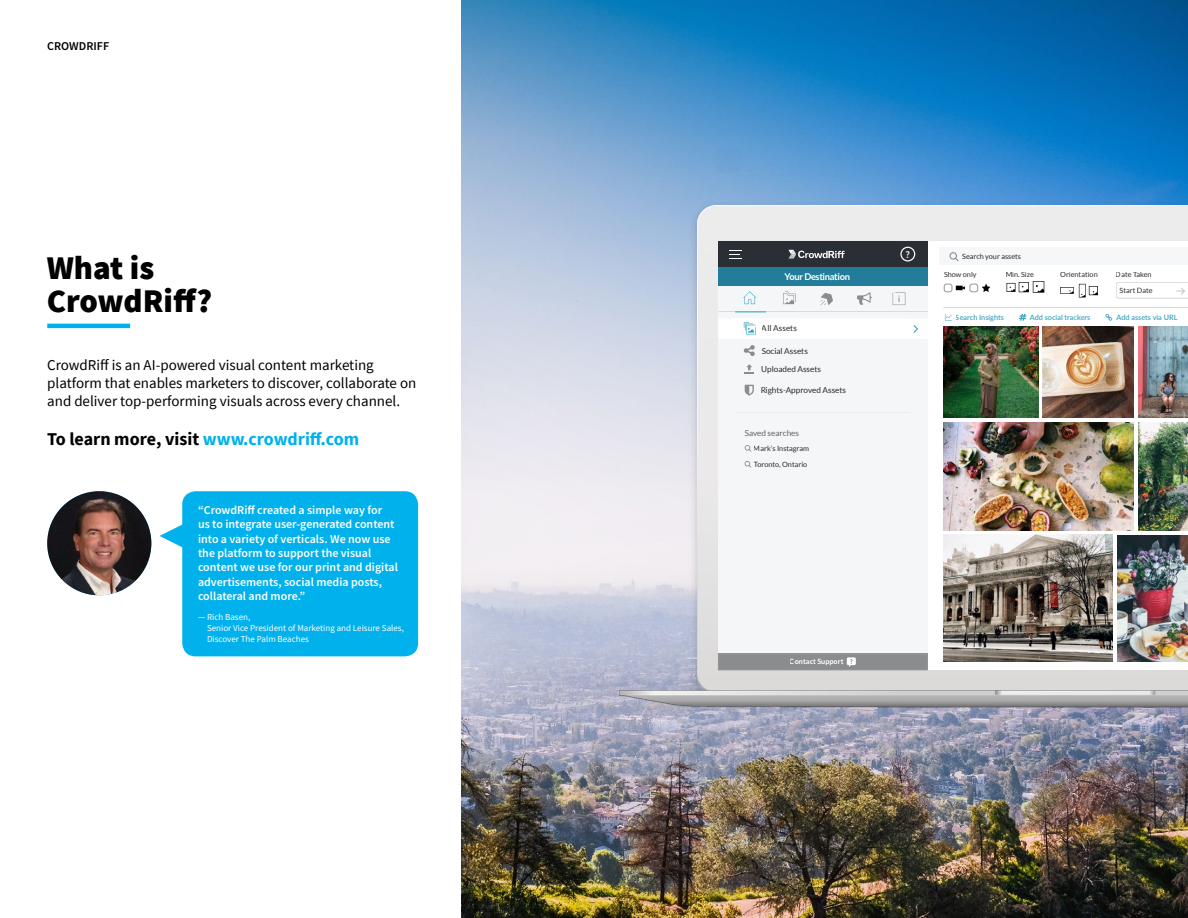
<style>
.page{position:relative;width:1188px;height:918px;background:#fff}
.page>*{position:absolute;margin:0;border:0;box-sizing:border-box;transform-origin:0 0}
.t1{font:900 33px/32.8px "Source Sans Pro";color:#000}
.t2{font:700 18px "Source Sans Pro";color:#000}
.t3{font:15px/18px "Source Sans Pro";color:#000}
.t4{font:600 12px/14.4px "Source Sans Pro";color:#fff}
.t5{font:600 12px "Source Sans Pro";color:#000}
.t6{font:700 9.45px "Lato";letter-spacing:-.04em;color:#fff}
.t7{font:9px/11.1px "Source Sans Pro";color:#fff}
.t8{font:8.25px "Lato";color:#282828}
.t9{font:8.25px "Lato";color:#626365}
.t10{font:7.35px "Lato";color:#282828}
.t11{font:700 7.35px "Lato";color:#fff}
.t12{font:7.2px "Lato";color:#282828}
.t13{font:600 7.2px "Lato";color:#36a3bf}
.s1{color:#00b1eb}
</style>
<div class="page">
<img style="left:462px;top:0;width:726px;height:918px">
<img style="left:655px;top:183px;width:533px;height:493px">
<svg style="left:697px;top:205px;width:491px;height:471px;background:#e8e8e9"></svg>
<img style="left:597px;top:676px;width:591px;height:68px">
<div style="left:718px;top:241px;width:470px;height:429px;background:#fff"></div>
<div style="left:718px;top:261px;width:210px;height:396px;background:#f4f6f8"></div>
<img style="left:944px;top:535px;width:169px;height:126px">
<img style="left:1117px;top:536px;width:71px;height:126px">
<img style="left:1138px;top:423px;width:50px;height:107px">
<img style="left:944px;top:423px;width:190px;height:107px">
<img style="left:1138px;top:327px;width:50px;height:90px">
<img style="left:944px;top:327px;width:94px;height:90px">
<img style="left:1043px;top:327px;width:91px;height:90px">
<div style="left:718px;top:241px;width:210px;height:27px;background:#2a2e35"></div>
<svg style="left:788px;top:250px;width:57px;height:9px"></svg>
<svg style="left:729px;top:250px;width:13px;height:9px"></svg>
<div style="left:718px;top:654px;width:210px;height:16px;background:#8a8c90"></div>
<svg style="left:847px;top:657px;width:9px;height:10px"></svg>
<hr style="left:719px;top:312px;width:209px;height:1px;background:#969595">
<div style="left:719px;top:319px;width:208px;height:19px;background:#fff"></div>
<svg style="left:744px;top:345px;width:11px;height:11px"></svg>
<svg style="left:745px;top:385px;width:9px;height:11px"></svg>
<hr style="left:736px;top:312px;width:30px;height:1px;background:#32a4bf">
<svg style="left:820px;top:293px;width:13px;height:13px"></svg>
<svg style="left:783px;top:291px;width:13px;height:13px"></svg>
<svg style="left:857px;top:292px;width:15px;height:13px"></svg>
<svg style="left:893px;top:292px;width:12px;height:13px"></svg>
<svg style="left:744px;top:364px;width:10px;height:10px"></svg>
<svg style="left:743px;top:291px;width:13px;height:13px"></svg>
<hr style="left:736px;top:413px;width:174px;height:1px;background:#979797">
<svg style="left:745px;top:445px;width:6px;height:7px"></svg>
<svg style="left:745px;top:461px;width:6px;height:7px"></svg>
<svg style="left:945px;top:314px;width:7px;height:7px"></svg>
<hr style="left:944px;top:307px;width:244px;height:1px;background:#979797">
<svg style="left:1116px;top:282px;width:72px;height:16px"></svg>
<svg style="left:1060px;top:284px;width:38px;height:13px"></svg>
<div style="left:939px;top:247px;width:249px;height:18px;background:#f5f7f9"></div>
<svg style="left:950px;top:252px;width:9px;height:9px"></svg>
<svg style="left:956px;top:286px;width:9px;height:4px"></svg>
<div style="left:944px;top:284px;width:8px;height:8px;border:1px solid #979797;border-radius:2px"></div>
<div style="left:970px;top:284px;width:8px;height:8px;border:1px solid #979797;border-radius:2px"></div>
<svg style="left:982px;top:284px;width:8px;height:8px"></svg>
<svg style="left:1007px;top:281px;width:37px;height:12px"></svg>
<svg style="left:1019px;top:314px;width:8px;height:7px"></svg>
<svg style="left:1105px;top:314px;width:7px;height:7px"></svg>
<div style="left:718px;top:268px;width:210px;height:18px;background:#217d99"></div>
<div style="left:900px;top:247px;width:15px;height:15px;border:1px solid #fff;border-radius:50%"></div>
<hr style="left:47px;top:324px;width:83px;height:4px;background:#00b1eb">
<div style="left:182px;top:491px;width:236px;height:165px;background:#00b1eb;border-radius:13px"></div>
<svg style="left:160px;top:524px;width:23px;height:24px"></svg>
<img style="left:47px;top:491px;width:104px;height:104px;border-radius:52px">
<p class="t5" style="left:47px;top:38px;width:63px">CROWDRIFF</p>
<h1 class="t1" style="left:47px;top:251px;width:167px">What is<br>CrowdRiff?</h1>
<p class="t3" style="left:47px;top:356px;width:371px">CrowdRiff is an AI-powered visual content marketing platform that enables marketers to discover, collaborate on and deliver top-performing visuals across every channel.</p>
<h2 class="t2" style="left:47px;top:427px;width:313px">To learn more, visit <span class="s1">www.crowdriff.com</span></h2>
<p class="t4" style="left:198px;top:502px;width:201px">“CrowdRiff created a simple way for<br>us to integrate user-generated content into a variety of verticals. We now use the platform to support the visual content we use for our print and digital advertisements, social media posts, collateral and more.”</p>
<p class="t7" style="left:207px;top:611px;width:198px;text-indent:-9px">— Rich Basen,<br>Senior Vice President of Marketing and Leisure Sales,<br>Discover The Palm Beaches</p>
<p class="t6" style="left:785px;top:271px;width:67px">Your Destination</p>
<p class="t8" style="left:762px;top:324px;width:36px">All Assets</p>
<p class="t8" style="left:762px;top:346px;width:48px">Social Assets</p>
<p class="t8" style="left:761px;top:365px;width:61px">Uploaded Assets</p>
<p class="t8" style="left:760px;top:386px;width:87px">Rights-Approved Assets</p>
<p class="t9" style="left:745px;top:429px;width:56px">Saved searches</p>
<p class="t10" style="left:754px;top:444px;width:57px">Mark’s Instagram</p>
<p class="t10" style="left:754px;top:460px;width:55px">Toronto, Ontario</p>
<p class="t6" style="left:906px;top:249px;width:5px">?</p>
<p class="t12" style="left:962px;top:253px;width:60px">Search your assets</p>
<p class="t12" style="left:944px;top:271px;width:34px">Show only</p>
<p class="t12" style="left:1005px;top:271px;width:30px">Min. Size</p>
<p class="t13" style="left:1030px;top:312px;width:62px">Add social trackers</p>
<p class="t13" style="left:1116px;top:312px;width:63px">Add assets via URL</p>
<p class="t12" style="left:1060px;top:271px;width:39px">Orientation</p>
<p class="t12" style="left:1116px;top:271px;width:37px">Date Taken</p>
<p class="t12" style="left:1120px;top:286px;width:34px">Start Date</p>
<p class="t13" style="left:956px;top:312px;width:50px">Search Insights</p>
<p class="t11" style="left:790px;top:657px;width:55px">Contact Support</p>
</div>
